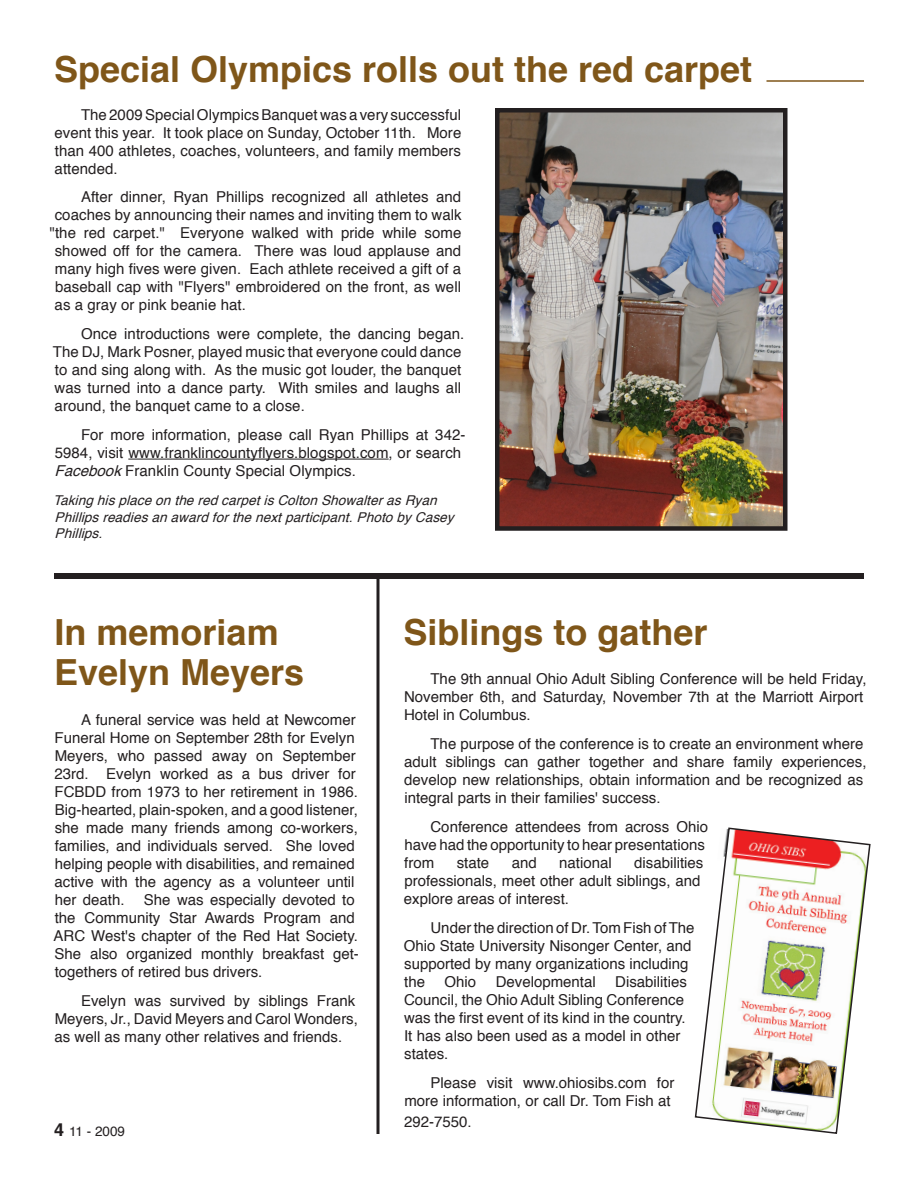
<style>
.page{position:relative;width:918px;height:1188px;background:#fff}
.page>*{position:absolute;margin:0;border:0;box-sizing:border-box;transform-origin:0 0}
.Subhead{font:700 36px "Helvetica";color:#7f5619}
.Dateline{font:15px/18px "Helvetica";color:#231f20}
.t1{font:italic 13.5px/16.2px "Helvetica";color:#231f20}
.t2{font:13.5px "Helvetica";color:#231f20}
.s1{font-style:italic}
.s2{font-weight:700;font-size:18px}
</style>
<div class="page">
<svg style="left:376px;top:579px;width:4px;height:555px;background:#595657"></svg>
<hr style="left:128px;top:459px;width:261px;height:1px;background:#231f20">
<img style="left:500px;top:113px;width:283px;height:413px">
<div style="left:495px;top:108px;width:293px;height:423px;border:4px solid #231f20"></div>
<hr style="left:766px;top:80px;width:98px;height:2px;background:#7f5619">
<div style="left:54px;top:573px;width:810px;height:6px;background:#231f20"></div>
<img style="left:694px;top:827px;width:177px;height:307px">
<p class="Subhead" style="left:54px;top:37px;width:700px">Special Olympics rolls out the red carpet</p>
<p class="Dateline" style="left:54px;top:105px;width:408px;text-align:justify;text-indent:27px">The 2009SpecialOlympicsBanquet was a very successful event this year. It took place on Sunday, October 11th. More than 400 athletes, coaches, volunteers, and family members attended.</p>
<p class="Dateline" style="left:81px;top:188px;width:382px">After dinner, Ryan Phillips recognized all athletes and</p>
<p class="Dateline" style="left:55px;top:206px;width:408px">coaches by announcing their names and inviting them to walk</p>
<p class="Dateline" style="left:50px;top:224px;width:413px">"the red carpet." Everyone walked with pride while some</p>
<p class="Dateline" style="left:55px;top:242px;width:408px">showed off for the camera. There was loud applause and</p>
<p class="Dateline" style="left:55px;top:260px;width:408px">many high fives were given. Each athlete received a gift of a</p>
<p class="Dateline" style="left:55px;top:278px;width:407px">baseball cap with "Flyers" embroidered on the front, as well</p>
<p class="Dateline" style="left:55px;top:296px;width:193px">as a gray or pink beanie hat.</p>
<p class="Dateline" style="left:53px;top:324px;width:413px;text-indent:28px">Once introductions were complete, the dancing began.<br>The DJ, Mark Posner, played music that everyone could dance to and sing along with. As the music got louder, the banquet was turned into a dance party. With smiles and laughs all around, the banquet came to a close.</p>
<p class="Dateline" style="left:55px;top:425px;width:412px;text-indent:26px">For more information, please call Ryan Phillips at 342-<br>5984, visit www.franklincountyflyers.blogspot.com, or search<br><span class="s1">Facebook</span>Franklin County Special Olympics.</p>
<p class="t1" style="left:53px;top:492px;width:408px">Taking his place on the red carpet is Colton Showalter as Ryan<br>Phillips readies an award for the next participant. Photo by Casey<br>Phillips.</p>
<p class="Subhead" style="left:55px;top:600px;width:226px">In memoriam</p>
<p class="Subhead" style="left:54px;top:640px;width:252px">Evelyn Meyers</p>
<p class="Dateline" style="left:55px;top:710px;width:305px;text-indent:26px">A funeral service was held at Newcomer Funeral Home on September 28th for Evelyn Meyers, who passed away on September 23rd. Evelyn worked as a bus driver for FCBDD from 1973 to her retirement in 1986.<br>Big-hearted, plain-spoken, and a good listener, she made many friends among co-workers, families, and individuals served. She loved helping people with disabilities, and remained active with the agency as a volunteer until her death.</p>
<p class="Dateline" style="left:54px;top:890px;width:307px;text-indent:90px">She was especially devoted to the Community Star Awards Program and ARC West's chapter of the Red Hat Society.<br>She also organized monthly breakfast get&shy;togethers of retired bus drivers.</p>
<p class="Dateline" style="left:55px;top:991px;width:305px;text-indent:26px">Evelyn was survived by siblings Frank<br>Meyers, Jr., David Meyers and Carol Wonders, as well as many other relatives and friends.</p>
<p class="t2" style="left:54px;top:1120px;width:73px"><span class="s2">4</span> 11 - 2009</p>
<p class="Subhead" style="left:404px;top:600px;width:306px">Siblings to gather</p>
<p class="Dateline" style="left:404px;top:670px;width:464px;text-indent:26px">The 9th annual Ohio Adult Sibling Conference will be held Friday,<br>November 6th, and Saturday, November 7th at the Marriott Airport<br>Hotel in Columbus.</p>
<p class="Dateline" style="left:404px;top:735px;width:464px;text-indent:26px">The purpose of the conference is to create an environment where adult siblings can gather together and share family experiences, develop new relationships, obtain information and be recognized as integral parts in their families' success.</p>
<p class="Dateline" style="left:404px;top:817px;width:305px;text-indent:26px">Conference attendees from across Ohio have had the opportunity to hear presentations from</p>
<p class="Dateline" style="left:404px;top:853px;width:301px;text-indent:230px">disabilities professionals, meet other adult siblings, and explore areas of interest.</p>
<p class="Dateline" style="left:404px;top:918px;width:292px;text-indent:27px">Under the direction of Dr. Tom Fish of The<br>Ohio State University Nisonger Center, and supported by many organizations including the</p>
<p class="Dateline" style="left:457px;top:853px;width:34px">state</p>
<p class="Dateline" style="left:512px;top:853px;width:27px">and</p>
<p class="Dateline" style="left:559px;top:853px;width:54px">national</p>
<p class="Dateline" style="left:445px;top:972px;width:33px">Ohio</p>
<p class="Dateline" style="left:496px;top:972px;width:102px">Developmental</p>
<p class="Dateline" style="left:404px;top:972px;width:284px;text-indent:211px">Disabilities<br>Council, the Ohio Adult Sibling Conference was the first event of its kind in the country.<br>It has also been used as a model in other states.</p>
<p class="Dateline" style="left:404px;top:1073px;width:272px;text-align:right">Please visit www.ohiosibs.com for more information, or call Dr. Tom Fish at</p>
<p class="Dateline" style="left:404px;top:1113px;width:69px">292-7550.</p>
</div>
